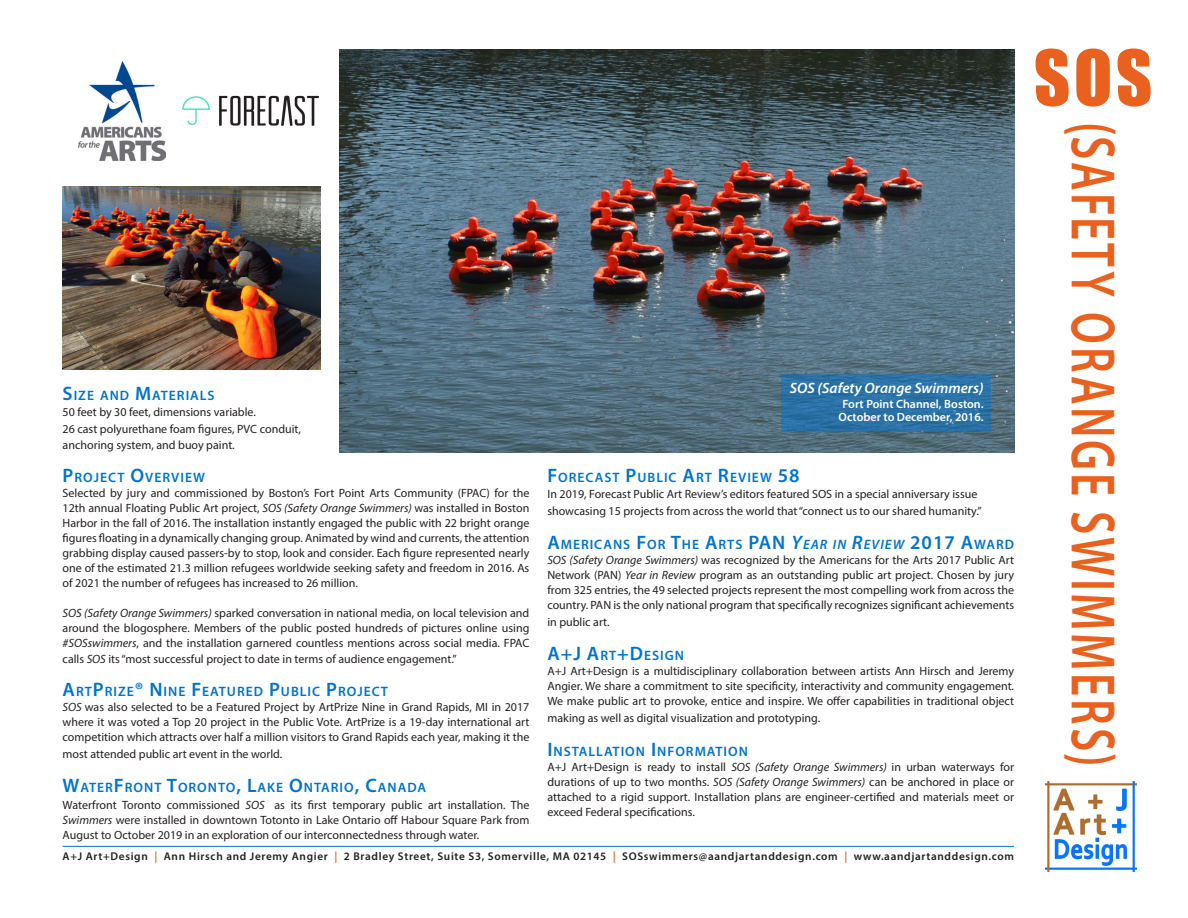
<style>
.page{position:relative;width:1188px;height:918px;background:#fff}
.page>*{position:absolute;margin:0;border:0;box-sizing:border-box;transform-origin:0 0}
.t1{font:70.5px "Impact";color:#e9611f}
.t2{font:600 63px "Myriad Pro";letter-spacing:.06em;color:#e9611f;scale:.71 1}
.t3{font:italic 600 15px "Myriad Pro";color:#fff}
.text{font:600 13.65px "Myriad Pro";letter-spacing:.07em;color:#0073ce}
.text-2{font:12px/15px "Myriad Pro";color:#231f20;text-align:justify}
.t4{font:600 12px "Myriad Pro";color:#fff}
.t5{font:600 11.25px "Myriad Pro";letter-spacing:.06em;color:#231f20}
.s1{font-size:19.5px}
.s2{font-style:italic}
.s3{font-style:italic;font-size:19.5px}
.s4{color:#e9611f}
</style>
<div class="page">
<img style="left:339px;top:50px;width:675px;height:402px">
<img style="left:1046px;top:781px;width:90px;height:91px">
<img style="left:63px;top:186px;width:258px;height:184px">
<hr style="left:63px;top:846px;width:951px;height:1px;background:#0073ce">
<img style="left:79px;top:62px;width:86px;height:99px">
<div style="left:781px;top:375px;width:209px;height:57px;background:linear-gradient(to bottom,#2c73a8,#2a70a3)"></div>
<img style="left:182px;top:95px;width:137px;height:31px">
<p class="text" style="left:63px;top:386px;width:153px"><span class="s1">S</span>IZE AN D <span class="s1">M</span>ATERIALS</p>
<p class="text-2" style="left:63px;top:405px;width:195px">50 feet by 30 feet, dimensions variable.</p>
<p class="text-2" style="left:63px;top:420px;width:240px;line-height:16.5px">26 cast polyurethane foam figures, PVC conduit, anchoring system, and buoy paint.</p>
<p class="text" style="left:63px;top:469px;width:144px"><span class="s1">P</span>ROJECT <span class="s1">O</span>VERVIEW</p>
<p class="text-2" style="left:63px;top:485px;width:468px">Selected by jury and commissioned by Boston’s Fort Point Arts Community (FPAC) for the 12th annual Floating Public Art project, <span class="s2">SOS (Safety Orange Swimmers)</span> was installed in Boston Harbor in the fall of 2016. The installation instantly engaged the public with 22 bright orange figures floating in a dynamically changing group. Animated by wind and currents, the attention grabbing display caused passers-by to stop, look and consider. Each figure represented nearly one of the estimated 21.3 million refugees worldwide seeking safety and freedom in 2016. As of 2021 the number of refugees has increased to 26 million.</p>
<p class="text-2" style="left:63px;top:605px;width:468px"><span class="s2">SOS (Safety Orange Swimmers)</span> sparked conversation in national media, on local television and around the blogosphere. Members of the public posted hundreds of pictures online using <span class="s2">#SOSswimmers</span>, and the installation garnered countless mentions across social media. FPAC</p>
<p class="text-2" style="left:63px;top:652px;width:396px">calls <span class="s2">SOS</span> its “most successful project to date in terms of audience engagement.”</p>
<p class="text" style="left:63px;top:683px;width:327px"><span class="s1">A</span>RT<span class="s1">P</span>RIZE<span class="s1">® N</span>INE <span class="s1">F</span>EATURED <span class="s1">P</span>UBLIC <span class="s1">P</span>ROJECT</p>
<p class="text-2" style="left:63px;top:700px;width:468px"><span class="s2">SOS</span> was also selected to be a Featured Project by ArtPrize Nine in Grand Rapids, MI in 2017 where it was voted a Top 20 project in the Public Vote. ArtPrize is a 19-day international art competition which attracts over half a million visitors to Grand Rapids each year, making it the</p>
<p class="text-2" style="left:63px;top:746px;width:221px">most attended public art event in the world.</p>
<p class="text" style="left:63px;top:779px;width:326px"><span class="s1">W</span>ATER<span class="s1">F</span>RONT <span class="s1">T</span>ORONTO<span class="s1">, L</span>AKE <span class="s1">O</span>NTARIO<span class="s1">, C</span>ANA</p>
<p class="text" style="left:407px;top:779px;width:20px">DA</p>
<p class="text-2" style="left:63px;top:797px;width:468px">Waterfront Toronto commissioned <span class="s2">SOS</span> as its first temporary public art installation. The <span class="s2">Swimmers</span> were installed in downtown Totonto in Lake Ontario off Habour Square Park from August to October 2019 in an exploration of our interconnectedness through water.</p>
<p class="t3" style="left:790px;top:378px;width:195px">SOS (Safety Orange Swimmers)</p>
<p class="t4" style="left:843px;top:396px;width:143px">Fort Point Channel, Boston.</p>
<p class="t4" style="left:839px;top:410px;width:146px">October to December, 2016.</p>
<p class="text" style="left:547px;top:469px;width:254px"><span class="s1">F</span>ORECAST <span class="s1">P</span>UBLIC <span class="s1">A</span>RT <span class="s1">R</span>EVIEW <span class="s1">58</span></p>
<p class="text-2" style="left:547px;top:486px;width:436px;line-height:16.5px">In 2019, Forecast Public Art Review’s editors featured SOS in a special anniversary issue showcasing 15 projects from across the world that “connect us to our shared humanity.”</p>
<p class="text" style="left:547px;top:536px;width:468px"><span class="s1">A</span>MERICANS <span class="s1">F</span>OR <span class="s1">T</span>HE <span class="s1">A</span>RTS <span class="s1">PAN</span> <span class="s3">Y</span><span class="s2">EAR IN</span> <span class="s3">R</span><span class="s2">EVIEW</span> <span class="s1">2017 A</span>WARD</p>
<p class="text-2" style="left:547px;top:553px;width:468px"><span class="s2">SOS (Safety Orange Swimmers)</span> was recognized by the Americans for the Arts 2017 Public Art Network (PAN) <span class="s2">Year in Review</span> program as an outstanding public art project. Chosen by jury from 325 entries, the 49 selected projects represent the most compelling work from across the country. PAN is the only national program that specifically recognizes significant achievements</p>
<p class="text-2" style="left:547px;top:614px;width:64px">in public art.</p>
<p class="text" style="left:547px;top:647px;width:136px"><span class="s1">A+J A</span>RT<span class="s1">+D</span>ESIGN</p>
<p class="text-2" style="left:547px;top:664px;width:468px">A+J Art+Design is a multidisciplinary collaboration between artists Ann Hirsch and Jeremy Angier. We share a commitment to site specificity, interactivity and community engagement.<br>We make public art to provoke, entice and inspire. We offer capabilities in traditional object</p>
<p class="text-2" style="left:547px;top:710px;width:274px">making as well as digital visualization and prototyping.</p>
<p class="text" style="left:547px;top:743px;width:200px"><span class="s1">I</span> NSTALLATION <span class="s1">I</span> NFORMATION</p>
<p class="text-2" style="left:547px;top:760px;width:468px">A+J Art+Design is ready to install <span class="s2">SOS (Safety Orange Swimmers)</span> in urban waterways for durations of up to two months. <span class="s2">SOS (Safety Orange Swimmers)</span> can be anchored in place or attached to a rigid support. Installation plans are engineer-certified and materials meet or exceed Federal specifications.</p>
<p class="t5" style="left:63px;top:849px;width:953px">A+J Art+Design <span class="s4">|</span> Ann Hirsch and Jeremy Angier <span class="s4">|</span> 2 Bradley Street, Suite S3, Somerville, MA 02145 <span class="s4">|</span> SOSswimmers@aandjartanddesign.com <span class="s4">|</span> www.aandjartanddesign.com</p>
<p class="t1" style="left:1034px;top:23px;width:120px">SOS</p>
<p class="t2" style="left:1133px;top:122px;width:909px;rotate:90deg">(SAFETY ORANGE SWIMMERS)</p>
</div>
